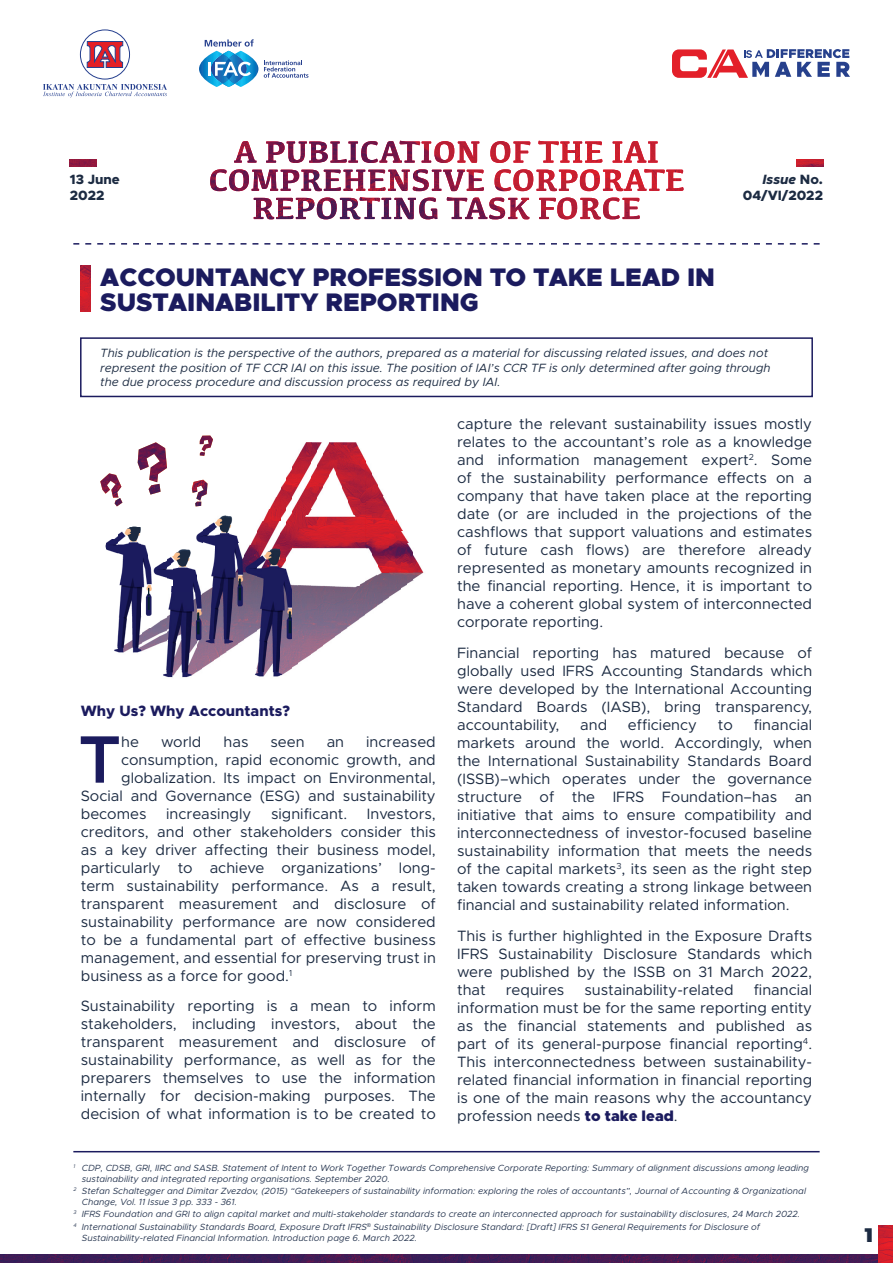
<style>
.page{position:relative;width:893px;height:1263px;background:#fff}
.page>*{position:absolute;margin:0;border:0;box-sizing:border-box;transform-origin:0 0}
.t1{font:600 67.35px "Metropolis";color:#1b1b5e}
.t2{font:900 25.5px/25.5px "Metropolis";color:#1b1b5e}
.t3{font:900 19.5px "Montserrat";color:#1c2b42}
.t4{font:15px/18px "Metropolis";color:#1c2b42;text-align:justify}
.t5{font:800 15px "Metropolis";color:#1b1b5e}
.t6{font:800 13.5px/16.2px "Metropolis";color:#1c2b42}
.t7{font:italic 12px/14.4px "Metropolis";color:#1c2b42}
.t8{font:italic 9px/10.5px "Metropolis";color:#293852}
.s1{font-style:italic}
.s2{font-weight:900;color:#1b1b5e}
</style>
<div class="page">
<img style="left:0;top:1255px;width:878px;height:8px">
<img style="left:878px;top:1225px;width:15px;height:38px">
<svg style="left:80px;top:30px;width:50px;height:49px"></svg>
<div style="left:80px;top:29px;width:50px;height:51px;border:1px solid #253f8e;border-radius:50%"></div>
<svg style="left:86px;top:41px;width:37px;height:27px"></svg>
<svg style="left:43px;top:84px;width:124px;height:13px"></svg>
<svg style="left:199px;top:39px;width:59px;height:48px"></svg>
<svg style="left:264px;top:60px;width:44px;height:18px"></svg>
<svg style="left:672px;top:49px;width:178px;height:29px"></svg>
<img style="left:70px;top:160px;width:27px;height:6px">
<img style="left:81px;top:265px;width:9px;height:46px">
<div style="left:80px;top:337px;width:733px;height:60px;border:2px solid #1b1b5e"></div>
<svg style="left:73px;top:243px;width:747px;height:2px"></svg>
<img style="left:796px;top:160px;width:27px;height:6px">
<hr style="left:73px;top:1151px;width:747px;height:1px;background:#1b1b5e">
<svg style="left:210px;top:141px;width:473px;height:78px"></svg>
<img style="left:361px;top:141px;width:278px;height:22px">
<img style="left:163px;top:669px;width:33px;height:9px">
<img style="left:257px;top:520px;width:24px;height:157px">
<img style="left:196px;top:574px;width:6px;height:99px">
<img style="left:281px;top:568px;width:12px;height:107px">
<img style="left:166px;top:591px;width:30px;height:78px">
<img style="left:202px;top:586px;width:12px;height:83px">
<img style="left:293px;top:585px;width:6px;height:82px">
<img style="left:214px;top:518px;width:6px;height:142px">
<img style="left:299px;top:585px;width:12px;height:78px">
<img style="left:114px;top:645px;width:28px;height:8px">
<img style="left:220px;top:515px;width:7px;height:141px">
<img style="left:311px;top:585px;width:6px;height:69px">
<img style="left:142px;top:628px;width:18px;height:23px">
<img style="left:226px;top:532px;width:13px;height:119px">
<img style="left:317px;top:585px;width:6px;height:65px">
<img style="left:117px;top:532px;width:25px;height:113px">
<img style="left:160px;top:618px;width:6px;height:26px">
<img style="left:238px;top:544px;width:7px;height:101px">
<img style="left:323px;top:585px;width:12px;height:60px">
<img style="left:244px;top:544px;width:13px;height:95px">
<img style="left:335px;top:586px;width:6px;height:51px">
<img style="left:341px;top:586px;width:6px;height:46px">
<svg style="left:151px;top:621px;width:9px;height:7px"></svg>
<img style="left:347px;top:586px;width:12px;height:42px">
<img style="left:148px;top:557px;width:6px;height:65px">
<img style="left:359px;top:582px;width:6px;height:37px">
<img style="left:142px;top:544px;width:6px;height:72px">
<img style="left:365px;top:574px;width:13px;height:41px">
<img style="left:378px;top:486px;width:6px;height:119px">
<img style="left:384px;top:498px;width:6px;height:103px">
<img style="left:390px;top:520px;width:12px;height:77px">
<img style="left:172px;top:568px;width:24px;height:24px">
<img style="left:402px;top:532px;width:6px;height:56px">
<img style="left:166px;top:557px;width:6px;height:23px">
<img style="left:208px;top:522px;width:6px;height:64px">
<img style="left:408px;top:544px;width:6px;height:40px">
<img style="left:154px;top:562px;width:12px;height:16px">
<img style="left:414px;top:562px;width:10px;height:17px">
<img style="left:172px;top:550px;width:18px;height:18px">
<img style="left:281px;top:476px;width:6px;height:92px">
<img style="left:372px;top:474px;width:6px;height:91px">
<img style="left:287px;top:466px;width:6px;height:91px">
<svg style="left:414px;top:556px;width:4px;height:6px"></svg>
<img style="left:106px;top:538px;width:12px;height:18px">
<img style="left:366px;top:462px;width:6px;height:92px">
<img style="left:202px;top:526px;width:6px;height:18px">
<img style="left:293px;top:514px;width:73px;height:35px">
<img style="left:196px;top:531px;width:6px;height:12px">
<svg style="left:251px;top:532px;width:6px;height:12px"></svg>
<img style="left:125px;top:526px;width:16px;height:6px">
<img style="left:226px;top:515px;width:7px;height:17px">
<img style="left:263px;top:508px;width:18px;height:12px">
<svg style="left:390px;top:509px;width:6px;height:11px"></svg>
<img style="left:293px;top:454px;width:18px;height:60px">
<img style="left:348px;top:448px;width:18px;height:66px">
<img style="left:311px;top:442px;width:6px;height:66px">
<img style="left:317px;top:442px;width:6px;height:56px">
<img style="left:342px;top:442px;width:6px;height:59px">
<svg style="left:270px;top:489px;width:11px;height:19px"></svg>
<img style="left:323px;top:443px;width:6px;height:44px">
<img style="left:335px;top:442px;width:7px;height:45px">
<img style="left:329px;top:442px;width:6px;height:33px">
<svg style="left:299px;top:442px;width:12px;height:12px"></svg>
<svg style="left:347px;top:442px;width:12px;height:6px"></svg>
<img style="left:100px;top:436px;width:113px;height:70px">
<p class="t6" style="left:70px;top:171px;width:51px">13 June<br>2022</p>
<p class="t6" style="left:743px;top:171px;width:82px;text-align:right"><span class="s1">Issue</span> No.<br>04/VI/2022</p>
<p class="t2" style="left:100px;top:264px;width:616px">ACCOUNTANCY PROFESSION TO TAKE LEAD IN<br>SUSTAINABILITY REPORTING</p>
<p class="t7" style="left:100px;top:346px;width:672px">This publication is the perspective of the authors, prepared as a material for discussing related issues, and does not represent the position of TF CCR IAI on this issue. The position of IAI’s CCR TF is only determined after going through the due process procedure and discussion process as required by IAI.</p>
<p class="t5" style="left:81px;top:701px;width:211px">Why Us? Why Accountants?</p>
<p class="t1" style="left:78px;top:717px;width:44px">T</p>
<p class="t4" style="left:121px;top:732px;width:19px">he</p>
<p class="t4" style="left:161px;top:732px;width:42px">world</p>
<p class="t4" style="left:224px;top:732px;width:26px">has</p>
<p class="t4" style="left:270px;top:732px;width:36px">seen</p>
<p class="t4" style="left:327px;top:732px;width:19px">an</p>
<p class="t4" style="left:366px;top:732px;width:71px">increased</p>
<p class="t4" style="left:121px;top:750px;width:316px">consumption, rapid economic growth, and</p>
<p class="t4" style="left:121px;top:768px;width:316px">globalization. Its impact on Environmental,</p>
<p class="t4" style="left:81px;top:786px;width:357px">Social and Governance (ESG) and sustainability</p>
<p class="t4" style="left:81px;top:804px;width:67px">becomes</p>
<p class="t4" style="left:166px;top:804px;width:87px">increasingly</p>
<p class="t4" style="left:271px;top:804px;width:78px">significant.</p>
<p class="t4" style="left:81px;top:804px;width:357px;text-indent:286px">Investors, creditors, and other stakeholders consider this as a key driver affecting their business model, particularly to achieve organizations’ long&shy;term sustainability performance. As a result, transparent measurement and disclosure of sustainability performance are now considered to be a fundamental part of effective business management, and essential for preserving trust in business as a force for good.<sup>1</sup></p>
<p class="t4" style="left:81px;top:997px;width:357px">Sustainability reporting is a mean to inform stakeholders, including investors, about the transparent measurement and disclosure of sustainability performance, as well as for the preparers themselves to use the information internally for decision-making purposes. The decision of what information is to be created to</p>
<p class="t4" style="left:457px;top:415px;width:357px">capture the relevant sustainability issues mostly relates to the accountant’s role as a knowledge and information management expert<sup>2</sup>. Some of the sustainability performance effects on a company that have taken place at the reporting date (or are included in the projections of the cashflows that support valuations and estimates of future cash flows) are therefore already represented as monetary amounts recognized in the financial reporting. Hence, it is important to have a coherent global system of interconnected corporate reporting.</p>
<p class="t4" style="left:457px;top:643px;width:357px">Financial reporting has matured because of globally used IFRS Accounting Standards which were developed by the International Accounting Standard Boards (IASB), bring transparency, accountability,</p>
<p class="t4" style="left:457px;top:715px;width:357px;text-indent:297px">financial markets around the world. Accordingly, when the International Sustainability Standards Board (ISSB)–which operates under the governance structure of the IFRS Foundation–has an initiative that aims to ensure compatibility and interconnectedness of investor-focused baseline sustainability information that meets the needs of the capital markets<sup>3</sup>, its seen as the right step taken towards creating a strong linkage between financial and sustainability related information.</p>
<p class="t4" style="left:457px;top:926px;width:357px">This is further highlighted in the Exposure Drafts IFRS Sustainability Disclosure Standards which were published by the ISSB on 31 March 2022, that</p>
<p class="t4" style="left:580px;top:715px;width:29px">and</p>
<p class="t4" style="left:628px;top:715px;width:71px">efficiency</p>
<p class="t4" style="left:718px;top:715px;width:17px">to</p>
<p class="t4" style="left:457px;top:980px;width:357px;text-indent:297px">financial information must be for the same reporting entity as the financial statements and published as part of its general-purpose financial reporting<sup>4</sup>.<br>This interconnectedness between sustainability&shy;related financial information in financial reporting is one of the main reasons why the accountancy profession needs <span class="s2">to take lead</span>.</p>
<p class="t4" style="left:506px;top:980px;width:60px">requires</p>
<p class="t4" style="left:584px;top:980px;width:151px">sustainability-related</p>
<p class="t8" style="left:82px;top:1163px;width:729px;text-indent:-9px"><sup>1</sup> CDP, CDSB, GRI, IIRC and SASB. Statement of Intent to Work Together Towards Comprehensive Corporate Reporting: Summary of alignment discussions among leading sustainability and integrated reporting organisations. September 2020.</p>
<p class="t8" style="left:82px;top:1186px;width:726px;text-indent:-9px"><sup>2</sup> Stefan Schaltegger and Dimitar Zvezdov, (2015) “Gatekeepers of sustainability information: exploring the roles of accountants”, Journal of Accounting &amp; Organizational<br>Change, Vol. 11 Issue 3 pp. 333 - 361.</p>
<p class="t8" style="left:73px;top:1209px;width:728px"><sup>3</sup> IFRS Foundation and GRI to align capital market and multi-stakeholder standards to create an interconnected approach for sustainability disclosures, 24 March 2022.</p>
<p class="t8" style="left:82px;top:1222px;width:680px;text-indent:-9px"><sup>4</sup> International Sustainability Standards Board, Exposure Draft IFRS<sup>®</sup> Sustainability Disclosure Standard: [Draft] IFRS S1 General Requirements for Disclosure of<br>Sustainability-related Financial Information. Introduction page 6. March 2022.</p>
<h3 class="t3" style="left:865px;top:1220px;width:10px">1</h3>
</div>
